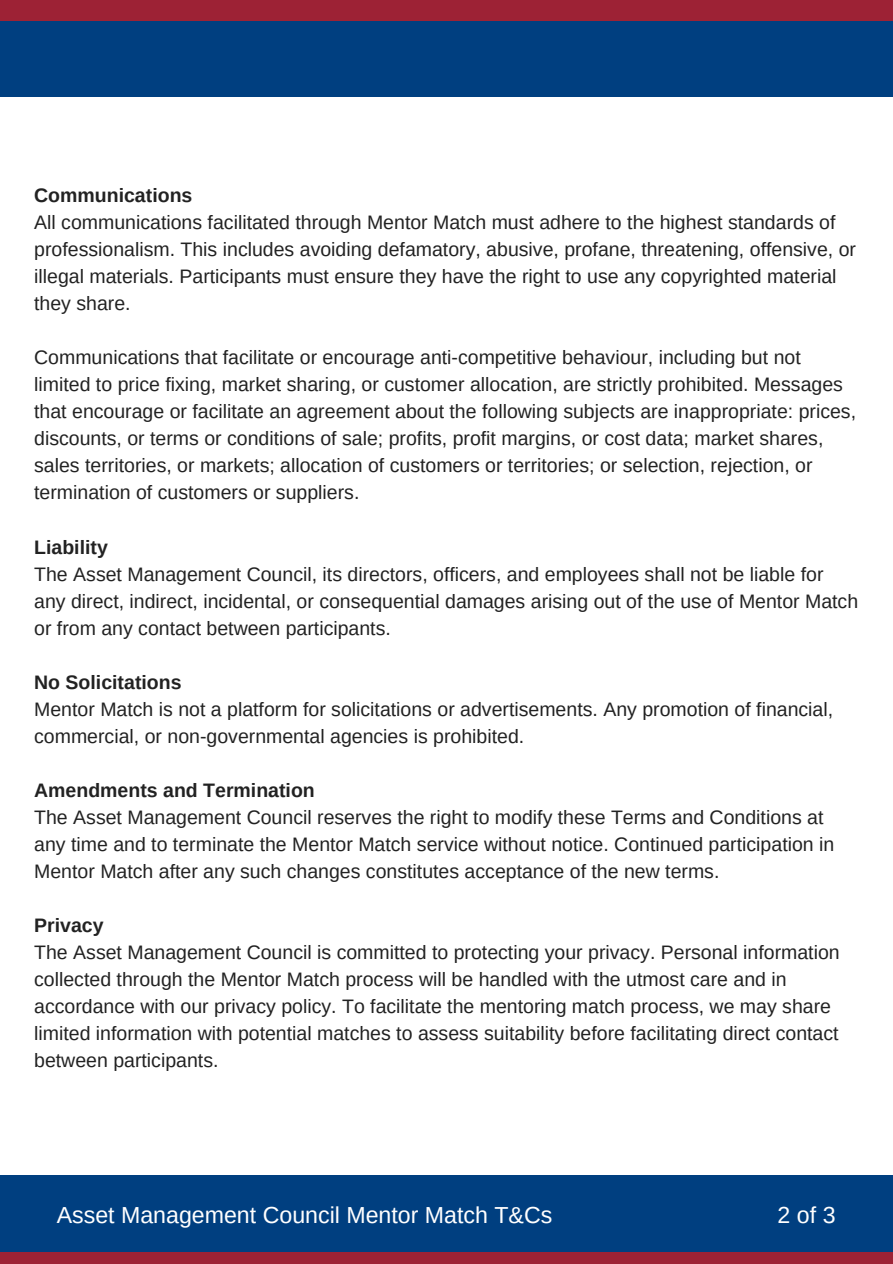
<style>
.page{position:relative;width:893px;height:1264px;background:#fff}
.page>*{position:absolute;margin:0;border:0;box-sizing:border-box;transform-origin:0 0}
.t1{font:23.1px "Arimo";color:#fff}
.t2{font:19.5px/27px "Arimo";color:#222}
.t3{font:700 19.5px "Arimo";color:#222}
</style>
<div class="page">
<div style="left:0;top:0;width:892px;height:75px;background:#9d2235"></div>
<div style="left:0;top:21px;width:892px;height:75px;background:#003f80"></div>
<div style="left:0;top:1225px;width:892px;height:38px;background:#9d2235"></div>
<div style="left:0;top:1175px;width:892px;height:76px;background:#003f80"></div>
<p class="t3" style="left:34px;top:185px;width:160px">Communications</p>
<p class="t2" style="left:34px;top:209px;width:823px">All communications facilitated through Mentor Match must adhere to the highest standards of professionalism. This includes avoiding defamatory, abusive, profane, threatening, offensive, or illegal materials. Participants must ensure they have the right to use any copyrighted material they share.</p>
<p class="t2" style="left:34px;top:344px;width:823px">Communications that facilitate or encourage anti-competitive behaviour, including but not limited to price fixing, market sharing, or customer allocation, are strictly prohibited. Messages that encourage or facilitate an agreement about the following subjects are inappropriate: prices, discounts, or terms or conditions of sale; profits, profit margins, or cost data; market shares, sales territories, or markets; allocation of customers or territories; or selection, rejection, or termination of customers or suppliers.</p>
<p class="t3" style="left:34px;top:536px;width:75px">Liability</p>
<p class="t2" style="left:34px;top:560px;width:825px">The Asset Management Council, its directors, officers, and employees shall not be liable for any direct, indirect, incidental, or consequential damages arising out of the use of Mentor Match or from any contact between participants.</p>
<p class="t3" style="left:34px;top:671px;width:149px">No Solicitations</p>
<p class="t2" style="left:34px;top:695px;width:800px">Mentor Match is not a platform for solicitations or advertisements. Any promotion of financial, commercial, or non-governmental agencies is prohibited.</p>
<p class="t3" style="left:34px;top:779px;width:282px">Amendments and Termination</p>
<p class="t2" style="left:34px;top:803px;width:801px">The Asset Management Council reserves the right to modify these Terms and Conditions at any time and to terminate the Mentor Match service without notice. Continued participation in<br>Mentor Match after any such changes constitutes acceptance of the new terms.</p>
<p class="t3" style="left:34px;top:914px;width:71px">Privacy</p>
<p class="t2" style="left:34px;top:938px;width:807px">The Asset Management Council is committed to protecting your privacy. Personal information collected through the Mentor Match process will be handled with the utmost care and in accordance with our privacy policy. To facilitate the mentoring match process, we may share limited information with potential matches to assess suitability before facilitating direct contact between participants.</p>
<p class="t1" style="left:227px;top:1198px;width:440px">www.amcouncil.com.au/mentoringprogram</p>
<p class="t1" style="left:777px;top:1202px;width:59px">2of3</p>
<p class="t1" style="left:57px;top:1202px;width:497px">Asset Management Council Mentor Match T&amp;Cs</p>
</div>
